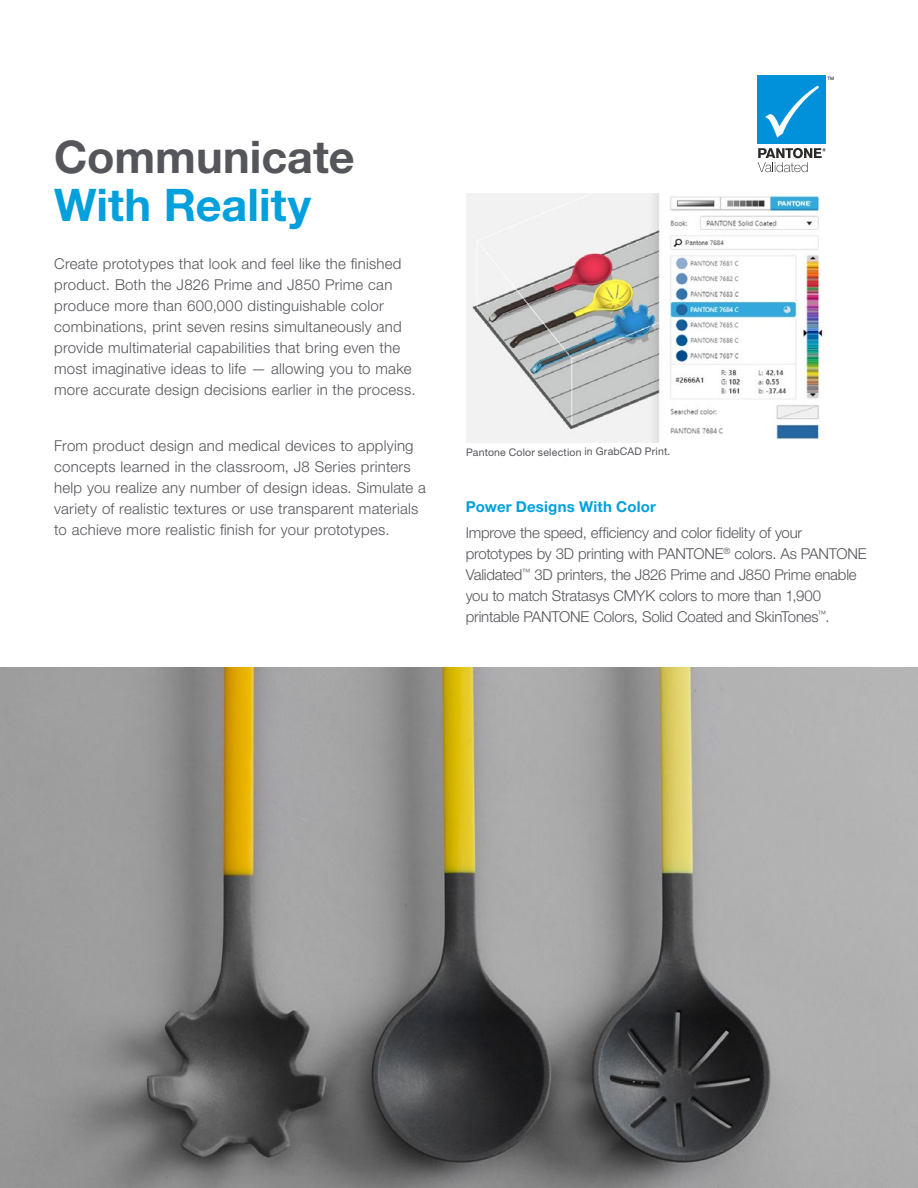
<style>
.page{position:relative;width:918px;height:1188px;background:#fff}
.page>*{position:absolute;margin:0;border:0;box-sizing:border-box;transform-origin:0 0}
.t1{font:700 45px "Helvetica Neue LT Std";color:#54565b}
.t2{font:700 45px "Helvetica Neue LT Std";color:#00a0dd}
.t3{font:300 15px/21px "Helvetica Neue LT Std";letter-spacing:.015em;color:#54555a}
.t4{font:300 15px/21px "Helvetica Neue LT Std";letter-spacing:-.015em;color:#54555a}
.t5{font:700 15px "Helvetica Neue LT Std";letter-spacing:.015em;color:#00a0dd}
.t6{font:10.5px "Helvetica Neue LT Std";letter-spacing:.015em;color:#54555a}
.t7{font:4.5px "Helvetica Neue LT Std";color:#000}
</style>
<div class="page">
<img style="left:0;top:667px;width:918px;height:521px">
<div style="left:758px;top:76px;width:68px;height:68px;background:#0091da"></div>
<svg style="left:758px;top:148px;width:68px;height:24px"></svg>
<svg style="left:765px;top:86px;width:54px;height:52px"></svg>
<img style="left:467px;top:194px;width:356px;height:248px">
<h1 class="t1" style="left:54px;top:129px;width:302px">Communicate</h1>
<h1 class="t2" style="left:54px;top:177px;width:259px">With Reality</h1>
<p class="t3" style="left:54px;top:253px;width:363px">Create prototypes that look and feel like the finished product. Both the J826 Prime and J850 Prime can produce more than 600,000 distinguishable color combinations, print seven resins simultaneously and provide multimaterial capabilities that bring even the most imaginative ideas to life — allowing you to make more accurate design decisions earlier in the process.</p>
<p class="t3" style="left:54px;top:435px;width:373px">From product design and medical devices to applying concepts learned in the classroom, J8 Series printers help you realize any number of design ideas. Simulate a variety of realistic textures or use transparent materials to achieve more realistic finish for your prototypes.</p>
<p class="t6" style="left:466px;top:446px;width:206px">Pantone Color selection in GrabCAD Print.</p>
<p class="t7" style="left:828px;top:75px;width:8px">TM</p>
<p class="t5" style="left:466px;top:498px;width:192px">Power Designs With Color</p>
<p class="t4" style="left:466px;top:521px;width:403px">Improve the speed, efficiency and color fidelity of your prototypes by 3D printing with PANTONE<sup>®</sup> colors. As PANTONE Validated<sup>™</sup> 3D printers, the J826 Prime and J850 Prime enable you to match Stratasys CMYK colors to more than 1,900 printable PANTONE Colors, Solid Coated and SkinTones<sup>™</sup>.</p>
</div>
